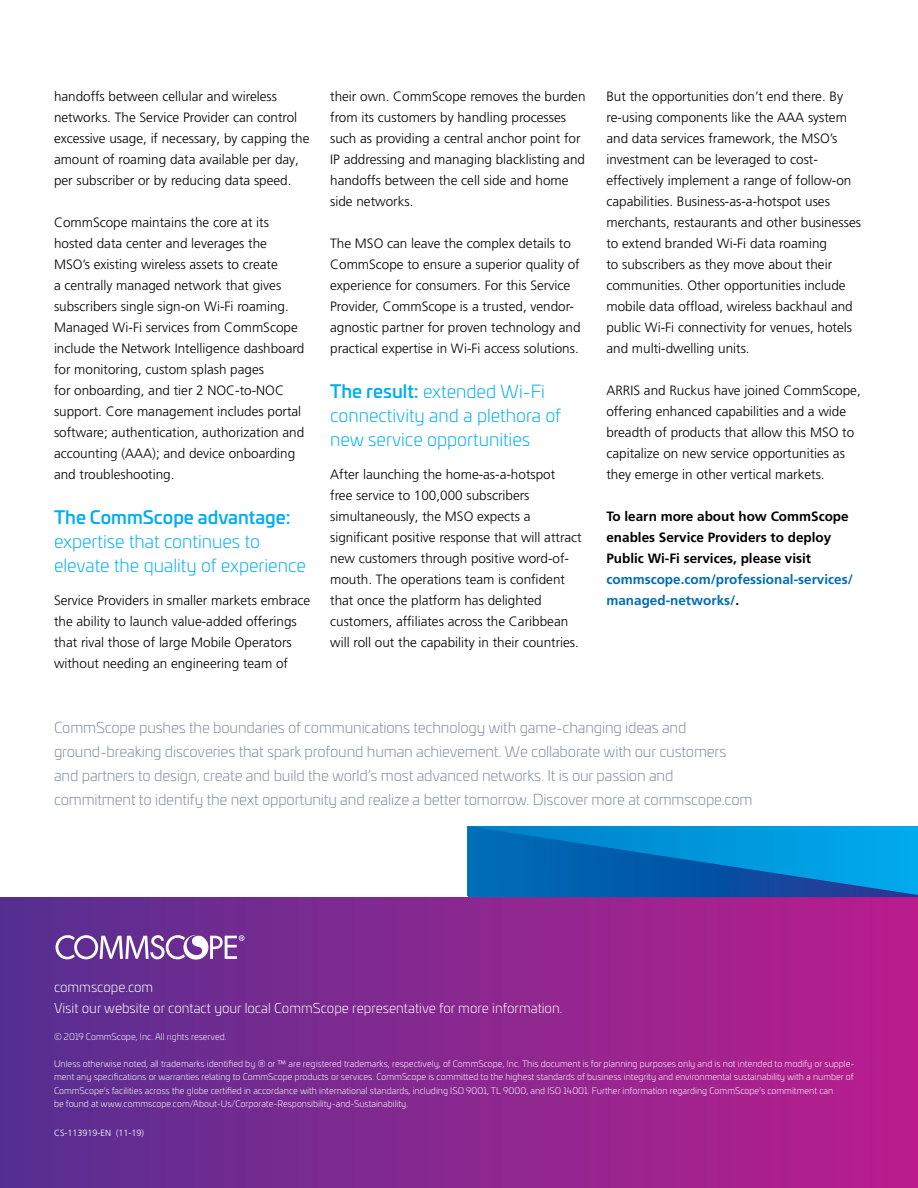
<style>
.page{position:relative;width:918px;height:1188px;background:#fff}
.page>*{position:absolute;margin:0;border:0;box-sizing:border-box;transform-origin:0 0}
.t1{font:300 18px/24px "Univia Pro";color:#00aeef}
.t2{font:500 18px "Univia Pro";color:#00aeef}
.t3{font:300 15px/24px "Univia Pro";letter-spacing:-.01em;color:#7f8b9b}
.t4{font:300 13.5px/21px "Frutiger LT Pro";color:#000}
.t5{font:700 13.5px/21px "Frutiger LT Pro";color:#000}
.t6{font:300 13.5px/21px "Univia Pro";color:#fff}
.t7{font:700 13.5px/21px "Frutiger LT Pro";color:#006cb7}
.t8{font:300 9px/13.5px "Univia Pro";color:#fff}
.t9{font:300 9px "Frutiger LT Pro";color:#fff}
.s1{font-weight:500}
.s2{color:#000}
</style>
<div class="page">
<div style="left:0;top:897px;width:918px;height:291px;background:linear-gradient(to right,#563091,#bb1e8d)"></div>
<svg style="left:468px;top:826px;width:450px;height:71px;background:#027ac4"></svg>
<svg style="left:55px;top:935px;width:189px;height:25px"></svg>
<p class="t4" style="left:54px;top:86px;width:257px">handoffs between cellular and wireless networks. The Service Provider can control excessive usage, if necessary, by capping the amount of roaming data available per day, per subscriber or by reducing data speed.</p>
<p class="t4" style="left:54px;top:212px;width:252px">CommScope maintains the core at its hosted data center and leverages the MSO’s existing wireless assets to create<br>a centrally managed network that gives subscribers single sign-on Wi-Fi roaming.<br>Managed Wi-Fi services from CommScope include the Network Intelligence dashboard for monitoring, custom splash pages<br>for onboarding, and tier 2 NOC-to-NOC support. Core management includes portal software; authentication, authorization and accounting (AAA); and device onboarding and troubleshooting.</p>
<h1 class="t2" style="left:54px;top:504px;width:238px">The CommScope advantage:</h1>
<h1 class="t1" style="left:54px;top:529px;width:253px">expertise that continues to elevate the quality of experience</h1>
<p class="t4" style="left:54px;top:590px;width:258px">Service Providers in smaller markets embrace the ability to launch value-added offerings that rival those of large Mobile Operators without needing an engineering team of</p>
<p class="t4" style="left:330px;top:86px;width:257px">their own. CommScope removes the burden from its customers by handling processes such as providing a central anchor point for IP addressing and managing blacklisting and handoffs between the cell side and home side networks.</p>
<p class="t4" style="left:330px;top:233px;width:252px">The MSO can leave the complex details to CommScope to ensure a superior quality of experience for consumers. For this Service Provider, CommScope is a trusted, vendor&shy;agnostic partner for proven technology and practical expertise in Wi-Fi access solutions.</p>
<h1 class="t1" style="left:330px;top:379px;width:233px"><span class="s1">The result:</span> extended Wi-Fi connectivity and a plethora of new service opportunities</h1>
<p class="t4" style="left:330px;top:464px;width:253px">After launching the home-as-a-hotspot<br>free service to 100,000 subscribers simultaneously, the MSO expects a significant positive response that will attract new customers through positive word-of&shy;mouth. The operations team is confident that once the platform has delighted customers, affiliates across the Caribbean will roll out the capability in their countries.</p>
<p class="t4" style="left:606px;top:86px;width:256px">But the opportunities don’t end there. By re-using components like the AAA system and data services framework, the MSO’s investment can be leveraged to cost&shy;effectively implement a range of follow-on capabilities. Business-as-a-hotspot uses merchants, restaurants and other businesses to extend branded Wi-Fi data roaming<br>to subscribers as they move about their communities. Other opportunities include mobile data offload, wireless backhaul and public Wi-Fi connectivity for venues, hotels and multi-dwelling units.</p>
<p class="t4" style="left:606px;top:380px;width:256px">ARRIS and Ruckus have joined CommScope, offering enhanced capabilities and a wide breadth of products that allow this MSO to capitalize on new service opportunities as they emerge in other vertical markets.</p>
<p class="t5" style="left:606px;top:506px;width:244px">To learn more about how CommScope enables Service Providers to deploy<br>Public Wi-Fi services, please visit</p>
<p class="t7" style="left:606px;top:569px;width:248px">commscope.com/professional-services/ managed-networks/<span class="s2">.</span></p>
<p class="t3" style="left:54px;top:715px;width:700px">CommScope pushes the boundaries of communications technology with game-changing ideas and ground-breaking discoveries that spark profound human achievement. We collaborate with our customers and partners to design, create and build the world’s most advanced networks. It is our passion and commitment to identify the next opportunity and realize a better tomorrow. Discover more at commscope.com</p>
<p class="t6" style="left:54px;top:975px;width:510px">commscope.com<br>Visit our website or contact your local CommScope representative for more information.</p>
<p class="t8" style="left:54px;top:1029px;width:174px">© 2019 CommScope, Inc. All rights reserved.</p>
<p class="t8" style="left:54px;top:1056px;width:802px">Unless otherwise noted, all trademarks identified by ® or ™ are registered trademarks, respectively, of CommScope, Inc. This document is for planning purposes only and is not intended to modify or supple&shy;ment any specifications or warranties relating to CommScope products or services. CommScope is committed to the highest standards of business integrity and environmental sustainability with a number of CommScope’s facilities across the globe certified in accordance with international standards, including ISO 9001, TL 9000, and ISO 14001. Further information regarding CommScope’s commitment can<br>be found at www.commscope.com/About-Us/Corporate-Responsibility-and-Sustainability.</p>
<p class="t9" style="left:54px;top:1127px;width:92px">CS-113919-EN (11-19)</p>
</div>
